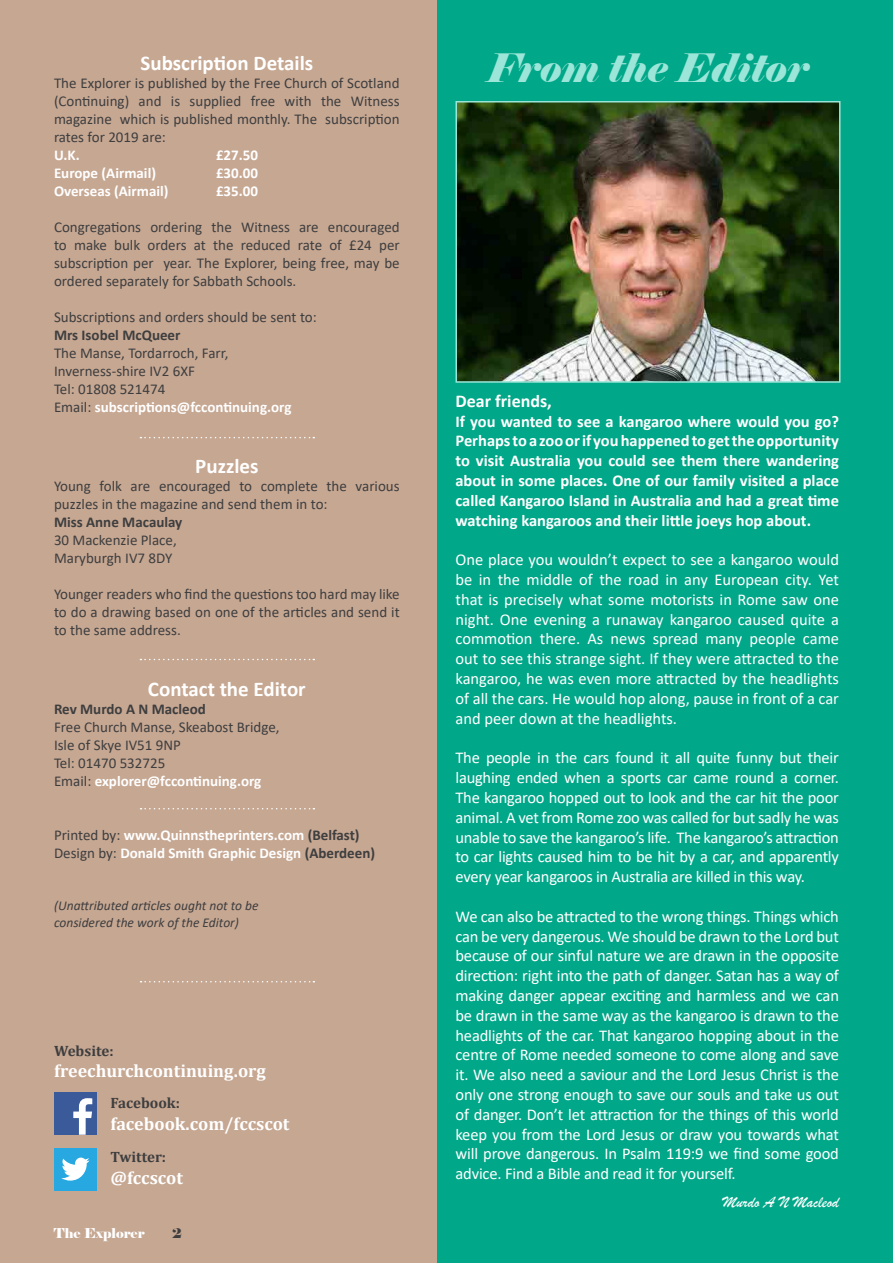
<style>
.page{position:relative;width:893px;height:1263px;background:#fff}
.page>*{position:absolute;margin:0;border:0;box-sizing:border-box;transform-origin:0 0}
.t1{font:italic 39px "Elephant";color:#9be6d9}
.t2{font:700 21px "Calibri";color:#fff}
.t3{font:700 18px "Cambria";color:#fff}
.t4{font:700 18px "Calibri";color:#fff}
.t5{font:16.5px/19.8px "Calibri";letter-spacing:-.01em;color:#fff;text-align:justify}
.t6{font:700 16.5px/19.8px "Calibri";color:#fff;text-align:justify}
.t7{font:16.5px "Brush Script";color:#fff}
.t8{font:15px/18px "Calibri";color:#3e3e3f}
.t9{font:700 15px/18px "Calibri";color:#fff}
.t10{font:700 15px "Calibri";color:#3e3e3f}
.t11{font:700 15px "Cambria";color:#3e3e3f}
.t12{font:italic 13.5px/16.2px "Calibri";color:#3e3e3f}
.t13{font:13.5px "Elephant";color:#fff}
.t14{font:13.5px "Elephant";color:#3e3e3f}
.s1{font-weight:700;color:#fff}
.s2{font-weight:400;color:#3e3e3f}
.s3{color:#3e3e3f}
</style>
<div class="page">
<div style="left:0;top:0;width:437px;height:1263px;background:#c6a792"></div>
<div style="left:54px;top:1092px;width:43px;height:43px;background:#3a5a99"></div>
<svg style="left:73px;top:1098px;width:19px;height:37px"></svg>
<div style="left:54px;top:1148px;width:43px;height:42px;background:#27a8e0"></div>
<svg style="left:61px;top:1157px;width:29px;height:23px"></svg>
<svg style="left:140px;top:437px;width:174px;height:1px"></svg>
<svg style="left:140px;top:659px;width:174px;height:1px"></svg>
<svg style="left:141px;top:808px;width:173px;height:1px"></svg>
<svg style="left:141px;top:981px;width:173px;height:1px"></svg>
<div style="left:437px;top:0;width:456px;height:1263px;background:#00a788"></div>
<img style="left:458px;top:104px;width:379px;height:276px">
<div style="left:455px;top:101px;width:385px;height:282px;border:2px solid #9be6d9"></div>
<hr style="left:892px;top:0;width:1px;height:259px;background:#a87a5f">
<p class="t2" style="left:140px;top:48px;width:174px">Subscription Details</p>
<p class="t8" style="left:54px;top:73px;width:347px;text-align:justify">The Explorer is published by the Free Church of Scotland (Continuing) and is supplied free with the Witness magazine which is published monthly. The subscription rates for 2019 are:</p>
<p class="t9" style="left:54px;top:146px;width:27px">U.K.</p>
<p class="t9" style="left:216px;top:146px;width:44px">£27.50</p>
<p class="t9" style="left:54px;top:164px;width:104px">Europe (Airmail)</p>
<p class="t9" style="left:216px;top:164px;width:44px">£30.00</p>
<p class="t9" style="left:54px;top:182px;width:116px">Overseas (Airmail)</p>
<p class="t9" style="left:216px;top:182px;width:44px">£35.00</p>
<p class="t8" style="left:54px;top:217px;width:347px;text-align:justify">Congregations ordering the Witness are encouraged to make bulk orders at the reduced rate of £24 per subscription per year. The Explorer, being free, may be ordered separately for Sabbath Schools.</p>
<p class="t8" style="left:54px;top:307px;width:264px">Subscriptions and orders should be sent to:</p>
<p class="t10" style="left:54px;top:324px;width:128px">Mrs Isobel McQueer</p>
<p class="t8" style="left:54px;top:343px;width:239px">The Manse, Tordarroch, Farr,<br>Inverness-shire IV2 6XF<br>Tel: 01808 521474<br>Email: <span class="s1">subscriptions@fccontinuing.org</span></p>
<p class="t2" style="left:195px;top:451px;width:65px">Puzzles</p>
<p class="t8" style="left:54px;top:477px;width:347px">Young folk are encouraged to complete the various puzzles in the magazine and send them in to:</p>
<p class="t10" style="left:54px;top:511px;width:130px">Miss Anne Macaulay</p>
<p class="t8" style="left:54px;top:531px;width:124px">30 Mackenzie Place,<br>Maryburgh IV7 8DY</p>
<p class="t8" style="left:54px;top:585px;width:347px;text-align:justify">Younger readers who find the questions too hard may like to do a drawing based on one of the articles and send it to the same address.</p>
<p class="t2" style="left:148px;top:674px;width:159px">Contact the Editor</p>
<p class="t10" style="left:54px;top:699px;width:153px">Rev Murdo A N Macleod</p>
<p class="t8" style="left:54px;top:718px;width:227px">Free Church Manse, Skeabost Bridge,<br>Isle of Skye IV51 9NP<br>Tel: 01470 532725<br>Email: <span class="s1">explorer@fccontinuing.org</span></p>
<p class="t9" style="left:54px;top:826px;width:323px"><span class="s2">Printed by:</span> www.Quinnstheprinters.com <span class="s3">(Belfast)<br></span><span class="s2">Design by:</span> Donald Smith Graphic Design <span class="s3">(Aberdeen)</span></p>
<p class="t12" style="left:54px;top:897px;width:206px">(Unattributed articles ought not to be considered the work of the Editor)</p>
<p class="t11" style="left:54px;top:1040px;width:61px">Website:</p>
<p class="t3" style="left:54px;top:1058px;width:213px">freechurchcontinuing.org</p>
<p class="t11" style="left:110px;top:1092px;width:71px">Facebook:</p>
<p class="t3" style="left:110px;top:1111px;width:181px">facebook.com/fccscot</p>
<p class="t11" style="left:110px;top:1146px;width:57px">Twitter:</p>
<p class="t3" style="left:110px;top:1165px;width:74px">@fccscot</p>
<p class="t13" style="left:54px;top:1224px;width:92px">The Explorer</p>
<p class="t14" style="left:172px;top:1224px;width:11px">2</p>
<h1 class="t1" style="left:487px;top:44px;width:323px">From the Editor</h1>
<p class="t4" style="left:455px;top:388px;width:98px">Dear friends,</p>
<p class="t6" style="left:455px;top:411px;width:385px">If you wanted to see a kangaroo where would you go?<br>Perhaps to a zoo or if you happened to get the opportunity to visit Australia you could see them there wandering about in some places. One of our family visited a place called Kangaroo Island in Australia and had a great time watching kangaroos and their little joeys hop about.</p>
<p class="t5" style="left:455px;top:549px;width:385px">One place you wouldn’t expect to see a kangaroo would be in the middle of the road in any European city. Yet that is precisely what some motorists in Rome saw one night. One evening a runaway kangaroo caused quite a commotion there. As news spread many people came out to see this strange sight. If they were attracted to the kangaroo, he was even more attracted by the headlights of all the cars. He would hop along, pause in front of a car and peer down at the headlights.</p>
<p class="t5" style="left:455px;top:747px;width:385px">The people in the cars found it all quite funny but their laughing ended when a sports car came round a corner.<br>The kangaroo hopped out to look and the car hit the poor animal. A vet from Rome zoo was called for but sadly he was unable to save the kangaroo’s life. The kangaroo’s attraction to car lights caused him to be hit by a car, and apparently every year kangaroos in Australia are killed in this way.</p>
<p class="t5" style="left:455px;top:906px;width:385px">We can also be attracted to the wrong things. Things which can be very dangerous. We should be drawn to the Lord but because of our sinful nature we are drawn in the opposite direction: right into the path of danger. Satan has a way of making danger appear exciting and harmless and we can be drawn in the same way as the kangaroo is drawn to the headlights of the car. That kangaroo hopping about in the centre of Rome needed someone to come along and save it. We also need a saviour and the Lord Jesus Christ is the only one strong enough to save our souls and take us out of danger. Don’t let attraction for the things of this world keep you from the Lord Jesus or draw you towards what will prove dangerous. In Psalm 119:9 we find some good advice. Find a Bible and read it for yourself.</p>
<p class="t7" style="left:723px;top:1192px;width:118px">Murdo A N Macleod</p>
</div>
